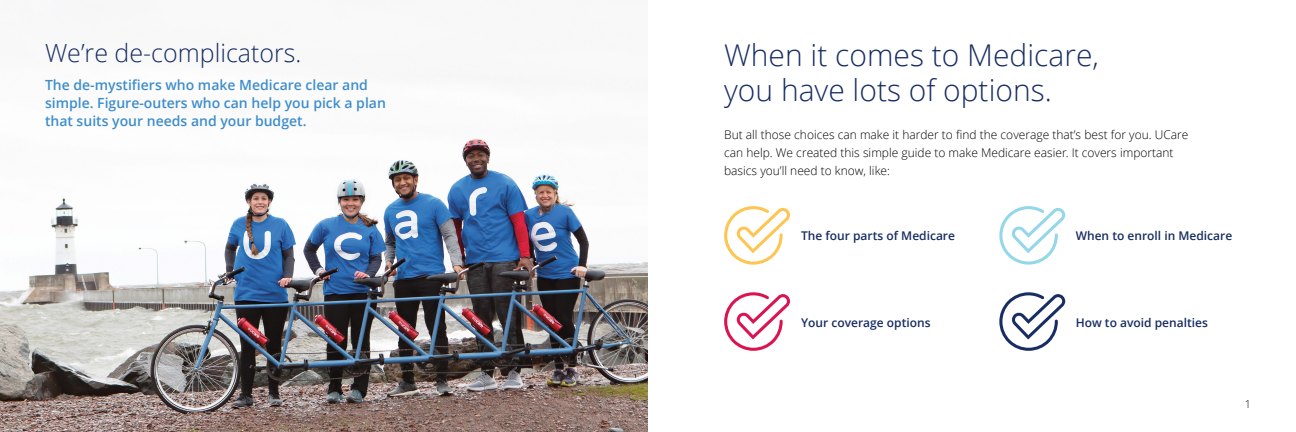
<style>
.page{position:relative;width:1296px;height:432px;background:#fff}
.page>*{position:absolute;margin:0;border:0;box-sizing:border-box;transform-origin:0 0}
.t1{font:300 30px/35px "Open Sans";color:#172d63}
.A_subhead{font:300 25px "Open Sans";color:#172d63}
.B_subhead{font:600 14px/18px "Open Sans";color:#3e8dcb}
.t2{font:300 12px/18px "Open Sans";color:#000}
.C_subhead{font:600 12px "Open Sans";color:#172d63}
.t3{font:300 11px "Open Sans";color:#000}
</style>
<div class="page">
<img style="left:0;top:138px;width:648px;height:294px">
<svg style="left:724px;top:206px;width:66px;height:59px"></svg>
<svg style="left:724px;top:292px;width:66px;height:59px"></svg>
<svg style="left:999px;top:206px;width:66px;height:59px"></svg>
<svg style="left:999px;top:292px;width:66px;height:59px"></svg>
<p class="A_subhead" style="left:45px;top:36px;width:258px">We’re de-complicators.</p>
<p class="B_subhead" style="left:45px;top:76px;width:342px">The de-mystifiers who make Medicare clear and simple. Figure-outers who can help you pick a plan that suits your needs and your budget.</p>
<p class="t1" style="left:724px;top:37px;width:376px">When it comes to Medicare, you have lots of options.</p>
<p class="t2" style="left:724px;top:125px;width:466px">But all those choices can make it harder to find the coverage that’s best for you. UCare can help. We created this simple guide to make Medicare easier. It covers important basics you’ll need to know, like:</p>
<p class="C_subhead" style="left:801px;top:227px;width:155px">The four parts of Medicare</p>
<p class="C_subhead" style="left:1076px;top:227px;width:158px">When to enroll in Medicare</p>
<p class="C_subhead" style="left:801px;top:314px;width:131px">Your coverage options</p>
<p class="C_subhead" style="left:1076px;top:314px;width:134px">How to avoid penalties</p>
<p class="t3" style="left:1245px;top:396px;width:8px">1</p>
</div>
